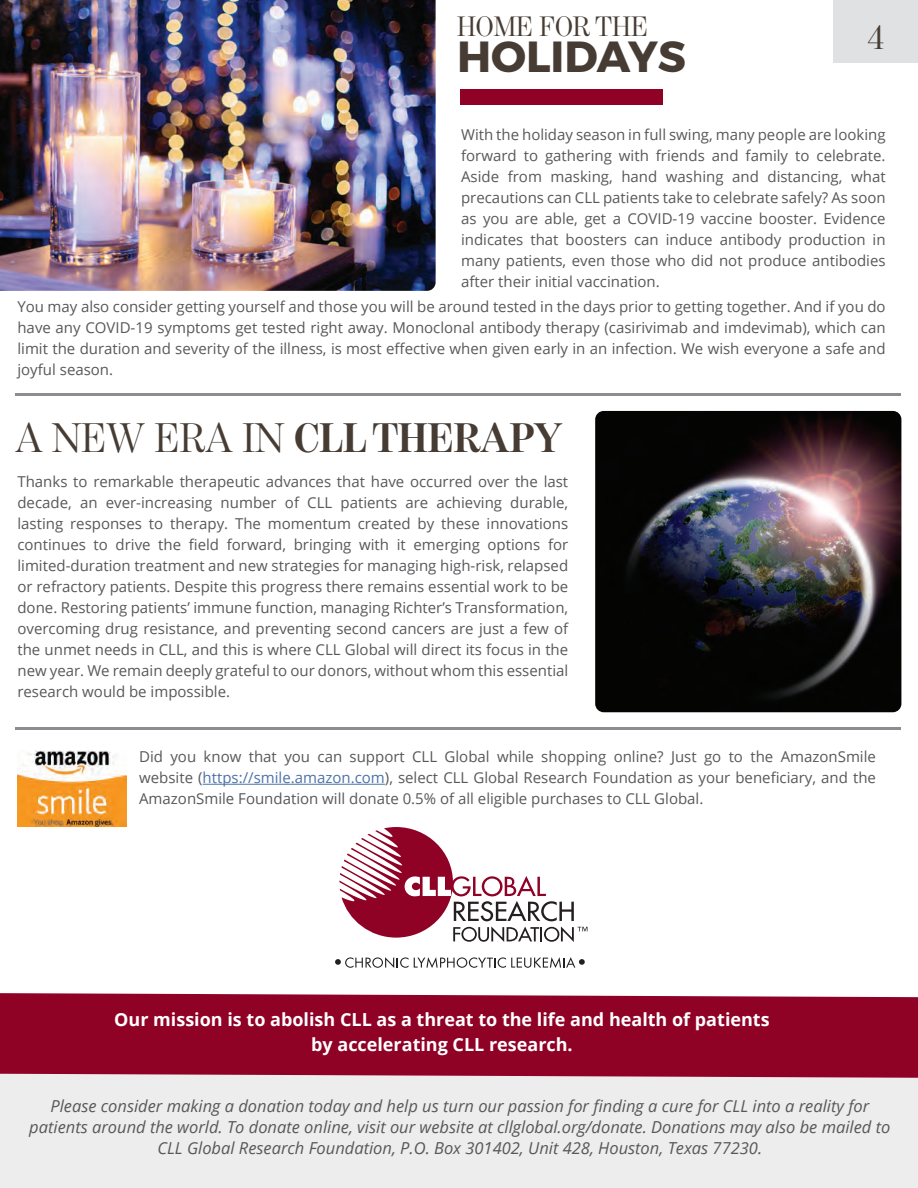
<style>
.page{position:relative;width:918px;height:1188px;background:#fff}
.page>*{position:absolute;margin:0;border:0;box-sizing:border-box;transform-origin:0 0}
.t1{font:700 43.5px "Montserrat";color:#463c34}
.t2{font:700 42px "Benton Mod Disp";color:#463c34}
.t3{font:36px "Benton Mod Disp";color:#463c34}
.t4{font:28.5px "Benton Mod Disp";color:#463c34}
.t5{font:700 18px/25.5px "Open Sans";color:#fff;text-align:center}
.t6{font:italic 16.5px/21px "Open Sans";color:#57585a;text-align:center}
.t7{font:15px/21px "Open Sans";color:#57585a;text-align:justify}
.s1{font-weight:400}
.s2{color:#4d72ac}
</style>
<div class="page">
<div style="left:834px;top:0;width:84px;height:63px;background:#e0e1e3"></div>
<div style="left:0;top:1041px;width:918px;height:147px;background:#eeeded"></div>
<hr style="left:203px;top:784px;width:182px;height:1px;background:#4d72ac">
<img style="left:18px;top:750px;width:109px;height:76px">
<div style="left:0;top:993px;width:918px;height:85px;background:#900126"></div>
<svg style="left:335px;top:957px;width:250px;height:11px"></svg>
<svg style="left:339px;top:827px;width:248px;height:115px"></svg>
<div style="left:460px;top:90px;width:202px;height:15px;background:#900126"></div>
<hr style="left:16px;top:727px;width:885px;height:2px;background:#8b8d90">
<hr style="left:16px;top:393px;width:885px;height:2px;background:#8b8d90">
<img style="left:0;top:0;width:436px;height:291px">
<img style="left:595px;top:411px;width:306px;height:301px">
<h3 class="t4" style="left:457px;top:10px;width:193px">HOME FOR THE</h3>
<h1 class="t1" style="left:457px;top:21px;width:231px">HOLIDAYS</h1>
<h3 class="t3" style="left:868px;top:17px;width:18px">4</h3>
<p class="t7" style="left:461px;top:124px;width:426px">With the holiday season in full swing, many people are looking forward to gathering with friends and family to celebrate.<br>Aside from masking, hand washing and distancing, what precautions can CLL patients take to celebrate safely? As soon as you are able, get a COVID-19 vaccine booster. Evidence indicates that boosters can induce antibody production in many patients, even those who did not produce antibodies after their initial vaccination.</p>
<p class="t7" style="left:17px;top:295px;width:870px">You may also consider getting yourself and those you will be around tested in the days prior to getting together. And if you do have any COVID-19 symptoms get tested right away. Monoclonal antibody therapy (casirivimab and imdevimab), which can limit the duration and severity of the illness, is most effective when given early in an infection. We wish everyone a safe and joyful season.</p>
<h2 class="t2" style="left:16px;top:415px;width:548px"><span class="s1">A NEW ERA IN</span> CLL THERAPY</h2>
<p class="t7" style="left:17px;top:471px;width:552px">Thanks to remarkable therapeutic advances that have occurred over the last decade, an ever-increasing number of CLL patients are achieving durable, lasting responses to therapy. The momentum created by these innovations continues to drive the field forward, bringing with it emerging options for limited-duration treatment and new strategies for managing high-risk, relapsed or refractory patients. Despite this progress there remains essential work to be done. Restoring patients’ immune function, managing Richter’s Transformation, overcoming drug resistance, and preventing second cancers are just a few of the unmet needs in CLL, and this is where CLL Global will direct its focus in the new year. We remain deeply grateful to our donors, without whom this essential research would be impossible.</p>
<p class="t7" style="left:139px;top:746px;width:738px">Did you know that you can support CLL Global while shopping online? Just go to the AmazonSmile website (<span class="s2">https://smile.amazon.com</span>), select CLL Global Research Foundation as your beneficiary, and the AmazonSmile Foundation will donate 0.5% of all eligible purchases to CLL Global.</p>
<p class="t5" style="left:114px;top:1006px;width:657px">Our mission is to abolish CLL as a threat to the life and health of patients by accelerating CLL research.</p>
<p class="t6" style="left:29px;top:1095px;width:862px">Please consider making a donation today and help us turn our passion for finding a cure for CLL into a reality for patients around the world. To donate online, visit our website at cllglobal.org/donate. Donations may also be mailed to<br>CLL Global Research Foundation, P.O. Box 301402, Unit 428, Houston, Texas 77230.</p>
</div>
